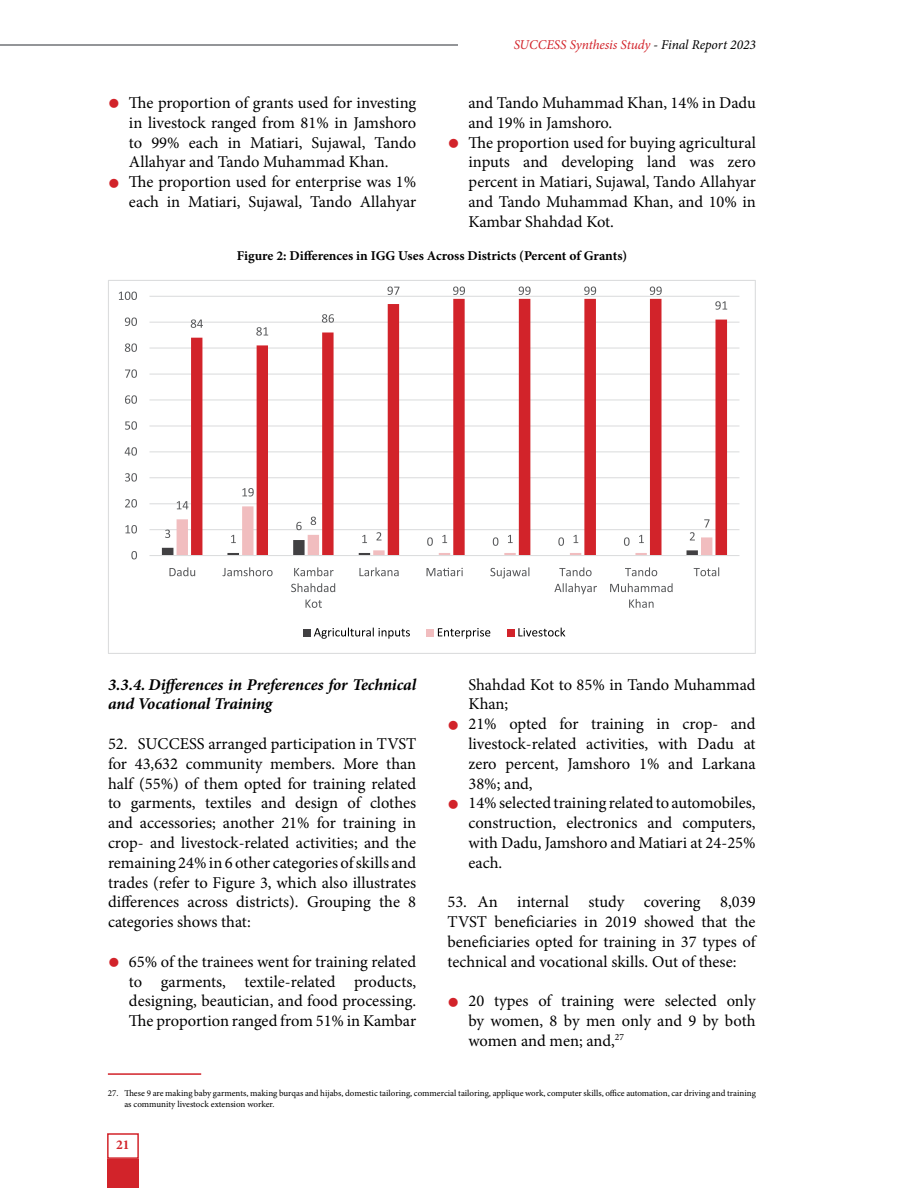
<style>
.page{position:relative;width:918px;height:1188px;background:#fff}
.page>*{position:absolute;margin:0;border:0;box-sizing:border-box;transform-origin:0 0}
.t1{font:16.5px/19.8px "Minion Pro";letter-spacing:-.005em;color:#000;text-align:justify}
.t2{font:italic 700 16.5px/19.8px "Minion Pro";letter-spacing:-.005em;color:#000}
.t3{font:700 13.5px "Minion Pro";color:#000}
.t4{font:italic 13.5px "Minion Pro";letter-spacing:-.005em;color:#d2232a}
.t5{font:700 13.5px "Minion Pro";color:#d2232a}
.t6{font:9px/10.8px "Minion Pro";letter-spacing:-.005em;color:#000}
.s1{color:#000}
.s2{color:#d2232a}
</style>
<div class="page">
<hr style="left:0;top:44px;width:458px;height:2px;background:#939598">
<div style="left:107px;top:1159px;width:32px;height:29px;background:#d2232a"></div>
<div style="left:107px;top:1133px;width:32px;height:26px;border:2px solid #d2232a"></div>
<hr style="left:149px;top:296px;width:590px;height:1px;background:#dcddde">
<hr style="left:149px;top:322px;width:590px;height:1px;background:#dcddde">
<hr style="left:149px;top:348px;width:590px;height:1px;background:#dcddde">
<hr style="left:149px;top:374px;width:590px;height:1px;background:#dcddde">
<hr style="left:149px;top:399px;width:590px;height:1px;background:#dcddde">
<hr style="left:149px;top:425px;width:590px;height:2px;background:#dcddde">
<hr style="left:149px;top:451px;width:590px;height:1px;background:#dcddde">
<hr style="left:149px;top:477px;width:590px;height:1px;background:#dcddde">
<hr style="left:149px;top:503px;width:590px;height:1px;background:#dcddde">
<hr style="left:149px;top:529px;width:590px;height:1px;background:#dcddde">
<svg style="left:191px;top:299px;width:536px;height:256px"></svg>
<hr style="left:149px;top:555px;width:590px;height:1px;background:#dcddde">
<svg style="left:162px;top:488px;width:550px;height:67px"></svg>
<svg style="left:191px;top:319px;width:12px;height:9px"></svg>
<svg style="left:256px;top:327px;width:12px;height:9px"></svg>
<svg style="left:322px;top:314px;width:12px;height:9px"></svg>
<svg style="left:387px;top:287px;width:12px;height:8px"></svg>
<svg style="left:453px;top:287px;width:12px;height:8px"></svg>
<svg style="left:519px;top:287px;width:12px;height:8px"></svg>
<svg style="left:584px;top:287px;width:12px;height:8px"></svg>
<svg style="left:650px;top:287px;width:12px;height:8px"></svg>
<svg style="left:715px;top:301px;width:12px;height:9px"></svg>
<svg style="left:131px;top:551px;width:6px;height:8px"></svg>
<svg style="left:125px;top:525px;width:12px;height:8px"></svg>
<svg style="left:125px;top:499px;width:12px;height:9px"></svg>
<svg style="left:125px;top:473px;width:12px;height:9px"></svg>
<svg style="left:125px;top:447px;width:12px;height:9px"></svg>
<svg style="left:125px;top:421px;width:12px;height:9px"></svg>
<svg style="left:125px;top:395px;width:12px;height:9px"></svg>
<svg style="left:125px;top:369px;width:12px;height:9px"></svg>
<svg style="left:125px;top:343px;width:12px;height:9px"></svg>
<svg style="left:125px;top:318px;width:12px;height:8px"></svg>
<svg style="left:119px;top:292px;width:18px;height:8px"></svg>
<svg style="left:169px;top:567px;width:26px;height:9px"></svg>
<svg style="left:223px;top:567px;width:50px;height:9px"></svg>
<svg style="left:294px;top:567px;width:40px;height:9px"></svg>
<svg style="left:291px;top:583px;width:44px;height:9px"></svg>
<svg style="left:306px;top:600px;width:16px;height:8px"></svg>
<svg style="left:359px;top:567px;width:40px;height:9px"></svg>
<svg style="left:427px;top:568px;width:36px;height:8px"></svg>
<svg style="left:490px;top:567px;width:39px;height:11px"></svg>
<svg style="left:559px;top:567px;width:33px;height:9px"></svg>
<svg style="left:554px;top:583px;width:43px;height:11px"></svg>
<svg style="left:625px;top:567px;width:32px;height:9px"></svg>
<svg style="left:610px;top:583px;width:63px;height:9px"></svg>
<svg style="left:629px;top:599px;width:25px;height:9px"></svg>
<svg style="left:694px;top:567px;width:25px;height:9px"></svg>
<div style="left:304px;top:629px;width:7px;height:7px;background:#414042"></div>
<svg style="left:314px;top:628px;width:96px;height:11px"></svg>
<div style="left:427px;top:629px;width:7px;height:7px;background:#f1bdbf"></div>
<svg style="left:438px;top:628px;width:52px;height:11px"></svg>
<div style="left:507px;top:629px;width:7px;height:7px;background:#d2232a"></div>
<svg style="left:518px;top:628px;width:47px;height:9px"></svg>
<hr style="left:108px;top:1073px;width:93px;height:2px;background:#d2232a">
<p class="t4" style="left:514px;top:36px;width:244px">SUCCESS Synthesis Study <span class="s1">- Final Report 2023</span></p>
<p class="t1" style="left:129px;top:93px;width:289px;text-indent:-19px"><span class="s2">■</span> The proportion of grants used for investing in livestock ranged from 81% in Jamshoro to 99% each in Matiari, Sujawal, Tando Allahyar and Tando Muhammad Khan.</p>
<p class="t1" style="left:110px;top:172px;width:308px;text-align:right"><span class="s2">■</span> The proportion used for enterprise was 1% each in Matiari, Sujawal, Tando Allahyar</p>
<p class="t1" style="left:469px;top:93px;width:289px">and Tando Muhammad Khan, 14% in Dadu and 19% in Jamshoro.</p>
<p class="t1" style="left:469px;top:133px;width:289px;text-indent:-19px"><span class="s2">■</span> The proportion used for buying agricultural inputs and developing land was zero percent in Matiari, Sujawal, Tando Allahyar and Tando Muhammad Khan, and 10% in Kambar Shahdad Kot.</p>
<p class="t3" style="left:237px;top:246px;width:392px">Figure 2: Differences in IGG Uses Across Districts (Percent of Grants)</p>
<p class="t2" style="left:108px;top:674px;width:310px">3.3.4. Differences in Preferences for Technical and Vocational Training</p>
<p class="t1" style="left:108px;top:734px;width:310px">52. SUCCESS arranged participation in TVST for 43,632 community members. More than half (55%) of them opted for training related to garments, textiles and design of clothes and accessories; another 21% for training in crop- and livestock-related activities; and the remaining 24% in 6 other categories of skills and trades (refer to Figure 3, which also illustrates differences across districts). Grouping the 8 categories shows that:</p>
<p class="t1" style="left:129px;top:952px;width:289px;text-indent:-19px"><span class="s2">■</span> 65% of the trainees went for training related to garments, textile-related products, designing, beautician, and food processing.<br>The proportion ranged from 51% in Kambar</p>
<p class="t1" style="left:468px;top:674px;width:289px">Shahdad Kot to 85% in Tando Muhammad<br>Khan;</p>
<p class="t1" style="left:468px;top:714px;width:289px;text-indent:-19px"><span class="s2">■</span> 21% opted for training in crop- and livestock-related activities, with Dadu at zero percent, Jamshoro 1% and Larkana 38%; and,</p>
<p class="t1" style="left:468px;top:793px;width:289px;text-indent:-19px"><span class="s2">■</span> 14% selected training related to automobiles, construction, electronics and computers, with Dadu, Jamshoro and Matiari at 24-25% each.</p>
<p class="t1" style="left:447px;top:892px;width:310px">53. An internal study covering 8,039<br>TVST beneficiaries in 2019 showed that the beneficiaries opted for training in 37 types of technical and vocational skills. Out of these:</p>
<p class="t1" style="left:468px;top:991px;width:289px;text-indent:-19px"><span class="s2">■</span> 20 types of training were selected only by women, 8 by men only and 9 by both women and men; and,<sup>27</sup></p>
<p class="t6" style="left:124px;top:1088px;width:633px;text-indent:-16px">27. These 9 are making baby garments, making burqas and hijabs, domestic tailoring, commercial tailoring, applique work, computer skills, office automation, car driving and training as community livestock extension worker.</p>
<p class="t5" style="left:116px;top:1135px;width:15px">21</p>
</div>
